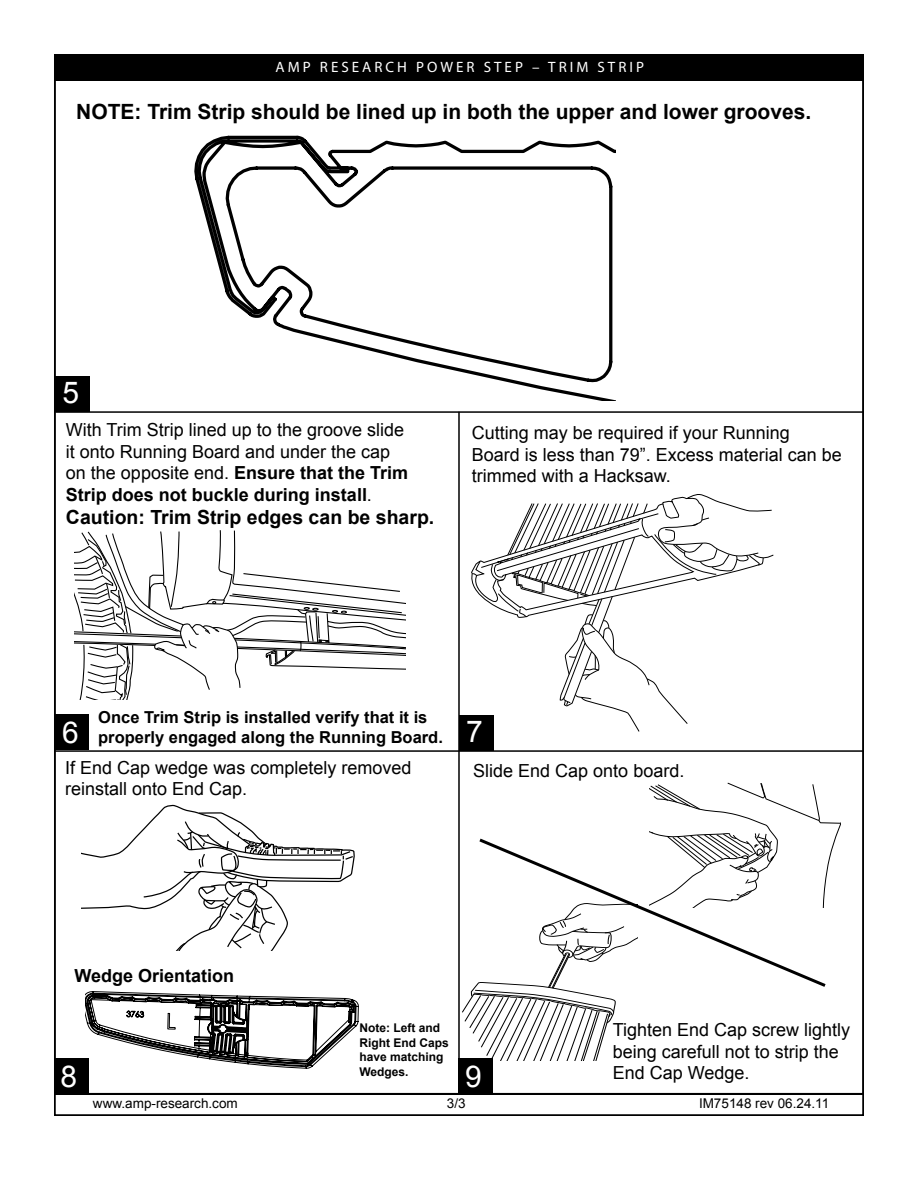
<style>
.page{position:relative;width:918px;height:1188px;background:#fff}
.page>*{position:absolute;margin:0;border:0;box-sizing:border-box;transform-origin:0 0}
.t1{font:30px "Arial";color:#fff}
.t2{font:700 21px "Arial";color:#000}
.t3{font:700 19.5px "Arial";color:#000}
.t4{font:18px/21.6px "Arial";color:#000}
.t5{font:700 18px "Arial";color:#000}
.t6{font:700 16.5px/19.8px "Arial";color:#000}
.t7{font:15px "Myriad Pro";letter-spacing:.2em;color:#fff}
.t8{font:13.5px "Arial";color:#000}
.t9{font:700 12px/14.4px "Arial";color:#000}
.s1{font-weight:700}
</style>
<div class="page">
<div style="left:54px;top:55px;width:809px;height:26px;background:#000"></div>
<div style="left:55px;top:376px;width:35px;height:36px;background:#000"></div>
<div style="left:54px;top:714px;width:34px;height:36px;background:#000"></div>
<div style="left:459px;top:715px;width:35px;height:36px;background:#000"></div>
<div style="left:54px;top:1058px;width:34px;height:36px;background:#000"></div>
<div style="left:458px;top:1058px;width:35px;height:36px;background:#000"></div>
<hr style="left:55px;top:411px;width:809px;height:2px;background:#000">
<svg style="left:75px;top:530px;width:330px;height:169px"></svg>
<svg style="left:462px;top:985px;width:154px;height:76px"></svg>
<svg style="left:649px;top:782px;width:191px;height:81px"></svg>
<svg style="left:194px;top:136px;width:421px;height:264px"></svg>
<svg style="left:476px;top:836px;width:353px;height:153px"></svg>
<svg style="left:471px;top:494px;width:303px;height:238px"></svg>
<div style="left:54px;top:1094px;width:810px;height:22px;border:1px solid #000"></div>
<div style="left:54px;top:54px;width:810px;height:27px;border:1px solid #000"></div>
<hr style="left:458px;top:412px;width:2px;height:682px;background:#000">
<svg style="left:81px;top:804px;width:274px;height:146px"></svg>
<svg style="left:85px;top:991px;width:274px;height:78px"></svg>
<hr style="left:55px;top:750px;width:809px;height:2px;background:#000">
<p class="t7" style="left:276px;top:58px;width:370px">AMP RESEARCH POWER STEP – TRIM STRIP</p>
<p class="t2" style="left:76px;top:104px;width:737px">NOTE: Trim Strip should be lined up in both the upper and lower grooves.</p>
<h1 class="t1" style="left:62px;top:381px;width:18px">5</h1>
<p class="t4" style="left:66px;top:421px;width:344px">With Trim Strip lined up to the groove slide it onto Running Board and under the cap on the opposite end. <span class="s1">Ensure that the Trim Strip does not buckle during install</span>.</p>
<p class="t3" style="left:66px;top:510px;width:370px">Caution: Trim Strip edges can be sharp.</p>
<p class="t4" style="left:472px;top:424px;width:372px">Cutting may be required if your Running<br>Board is less than 79”. Excess material can be trimmed with a Hacksaw.</p>
<p class="t6" style="left:98px;top:709px;width:346px">Once Trim Strip is installed verify that it is properly engaged along the Running Board.</p>
<h1 class="t1" style="left:62px;top:721px;width:18px">6</h1>
<h1 class="t1" style="left:466px;top:720px;width:18px">7</h1>
<p class="t4" style="left:65px;top:758px;width:348px">If End Cap wedge was completely removed reinstall onto End Cap.</p>
<p class="t4" style="left:473px;top:761px;width:213px">Slide End Cap onto board.</p>
<p class="t5" style="left:75px;top:969px;width:161px">Wedge Orientation</p>
<p class="t4" style="left:613px;top:1021px;width:239px">Tighten End Cap screw lightly being carefull not to strip the<br>End Cap Wedge.</p>
<p class="t9" style="left:359px;top:1022px;width:91px">Note: Left and<br>Right End Caps have matching<br>Wedges.</p>
<h1 class="t1" style="left:61px;top:1065px;width:18px">8</h1>
<h1 class="t1" style="left:465px;top:1065px;width:18px">9</h1>
<p class="t8" style="left:93px;top:1098px;width:146px">www.amp-research.com</p>
<p class="t8" style="left:447px;top:1098px;width:20px">3/3</p>
<p class="t8" style="left:699px;top:1098px;width:132px">IM75148 rev 06.24.11</p>
</div>
